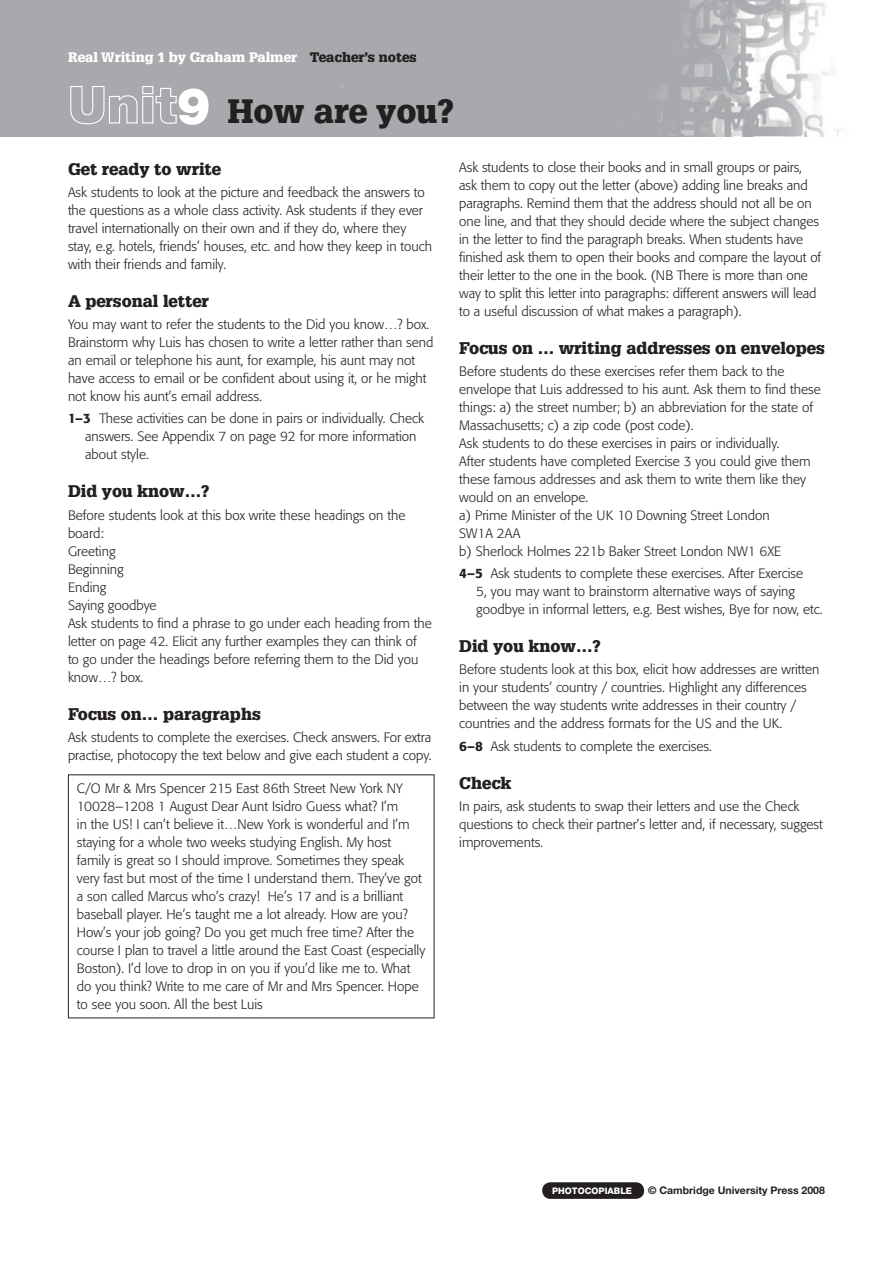
<style>
.page{position:relative;width:893px;height:1263px;background:#fff}
.page>*{position:absolute;margin:0;border:0;box-sizing:border-box;transform-origin:0 0}
.t1{font:900 33px "Glypha";color:#231f20}
.t2{font:900 16.5px "Glypha";color:#231f20}
.t3{font:300 13.5px/18px "Formata";color:#231f20}
.t4{font:900 13.5px "Glypha";color:#fff}
.t5{font:700 10.5px "Helvetica Neue";color:#231f20}
.t6{font:800 9px "Helvetica Neue";color:#fff}
.s1{color:#231f20}
.s2{font-family:"Helvetica Neue";font-size:51px;color:#fff}
.s3{font-weight:500}
</style>
<div class="page">
<img style="left:0;top:0;width:843px;height:136px">
<hr style="left:68px;top:774px;width:366px;height:1px;background:#231f20">
<hr style="left:68px;top:775px;width:1px;height:243px;background:#231f20">
<hr style="left:434px;top:775px;width:1px;height:243px;background:#231f20">
<hr style="left:68px;top:1018px;width:366px;height:1px;background:#231f20">
<div style="left:542px;top:1182px;width:102px;height:17px;background:#231f20;border-radius:8px"></div>
<p class="t4" style="left:68px;top:52px;width:350px">Real Writing 1 by Graham Palmer <span class="s1">Teacher’s notes</span></p>
<h1 class="t1" style="left:68px;top:98px;width:387px"><span class="s2">Unit9</span> How are you?</h1>
<p class="t2" style="left:68px;top:162px;width:155px">Get ready to write</p>
<p class="t3" style="left:68px;top:184px;width:366px">Ask students to look at the picture and feedback the answers to the questions as a whole class activity. Ask students if they ever travel internationally on their own and if they do, where they stay, e.g. hotels, friends’ houses, etc. and how they keep in touch with their friends and family.</p>
<p class="t2" style="left:68px;top:295px;width:142px">A personal letter</p>
<p class="t3" style="left:68px;top:316px;width:367px">You may want to refer the students to the Did you know…? box.<br>Brainstorm why Luis has chosen to write a letter rather than send an email or telephone his aunt, for example, his aunt may not have access to email or be confident about using it, or he might not know his aunt’s email address.</p>
<p class="t3" style="left:85px;top:411px;width:340px;text-indent:-17px"><span class="s3">1–3</span> These activities can be done in pairs or individually. Check answers. See Appendix 7 on page 92 for more information about style.</p>
<p class="t2" style="left:68px;top:485px;width:143px">Did you know…?</p>
<p class="t3" style="left:68px;top:507px;width:365px">Before students look at this box write these headings on the board:<br>Greeting<br>Beginning<br>Ending<br>Saying goodbye<br>Ask students to find a phrase to go under each heading from the letter on page 42. Elicit any further examples they can think of<br>to go under the headings before referring them to the Did you know…? box.</p>
<p class="t2" style="left:68px;top:707px;width:194px">Focus on… paragraphs</p>
<p class="t3" style="left:68px;top:729px;width:365px">Ask students to complete the exercises. Check answers. For extra practise, photocopy the text below and give each student a copy.</p>
<p class="t3" style="left:77px;top:781px;width:350px">C/O Mr &amp; Mrs Spencer 215 East 86th Street New York NY 10028–1208 1 August Dear Aunt Isidro Guess what? I’m<br>in the US! I can’t believe it…New York is wonderful and I’m staying for a whole two weeks studying English. My host family is great so I should improve. Sometimes they speak very fast but most of the time I understand them. They’ve got a son called Marcus who’s crazy! He’s 17 and is a brilliant baseball player. He’s taught me a lot already. How are you?<br>How’s your job going? Do you get much free time? After the course I plan to travel a little around the East Coast (especially Boston). I’d love to drop in on you if you’d like me to. What do you think? Write to me care of Mr and Mrs Spencer. Hope to see you soon. All the best Luis</p>
<p class="t3" style="left:459px;top:159px;width:363px">Ask students to close their books and in small groups or pairs, ask them to copy out the letter (above) adding line breaks and paragraphs. Remind them that the address should not all be on one line, and that they should decide where the subject changes in the letter to find the paragraph breaks. When students have finished ask them to open their books and compare the layout of their letter to the one in the book. (NB There is more than one way to split this letter into paragraphs: different answers will lead to a useful discussion of what makes a paragraph).</p>
<p class="t2" style="left:459px;top:341px;width:367px">Focus on … writing addresses on envelopes</p>
<p class="t3" style="left:459px;top:363px;width:363px">Before students do these exercises refer them back to the envelope that Luis addressed to his aunt. Ask them to find these things: a) the street number; b) an abbreviation for the state of Massachusetts; c) a zip code (post code).<br>Ask students to do these exercises in pairs or individually.<br>After students have completed Exercise 3 you could give them these famous addresses and ask them to write them like they would on an envelope.<br>a) Prime Minister of the UK 10 Downing Street London<br>SW1A 2AA<br>b) Sherlock Holmes 221b Baker Street London NW1 6XE</p>
<p class="t3" style="left:476px;top:565px;width:348px;text-indent:-17px"><span class="s3">4–5</span> Ask students to complete these exercises. After Exercise<br>5, you may want to brainstorm alternative ways of saying goodbye in informal letters, e.g. Best wishes, Bye for now, etc.</p>
<p class="t2" style="left:459px;top:640px;width:143px">Did you know…?</p>
<p class="t3" style="left:459px;top:662px;width:362px">Before students look at this box, elicit how addresses are written in your students’ country / countries. Highlight any differences between the way students write addresses in their country / countries and the address formats for the US and the UK.</p>
<p class="t3" style="left:459px;top:738px;width:254px"><span class="s3">6–8</span> Ask students to complete the exercises.</p>
<p class="t2" style="left:459px;top:776px;width:54px">Check</p>
<p class="t3" style="left:459px;top:798px;width:365px">In pairs, ask students to swap their letters and use the Check questions to check their partner’s letter and, if necessary, suggest improvements.</p>
<p class="t6" style="left:552px;top:1187px;width:82px">PHOTOCOPIABLE</p>
<p class="t5" style="left:648px;top:1187px;width:178px">© Cambridge University Press 2008</p>
</div>
